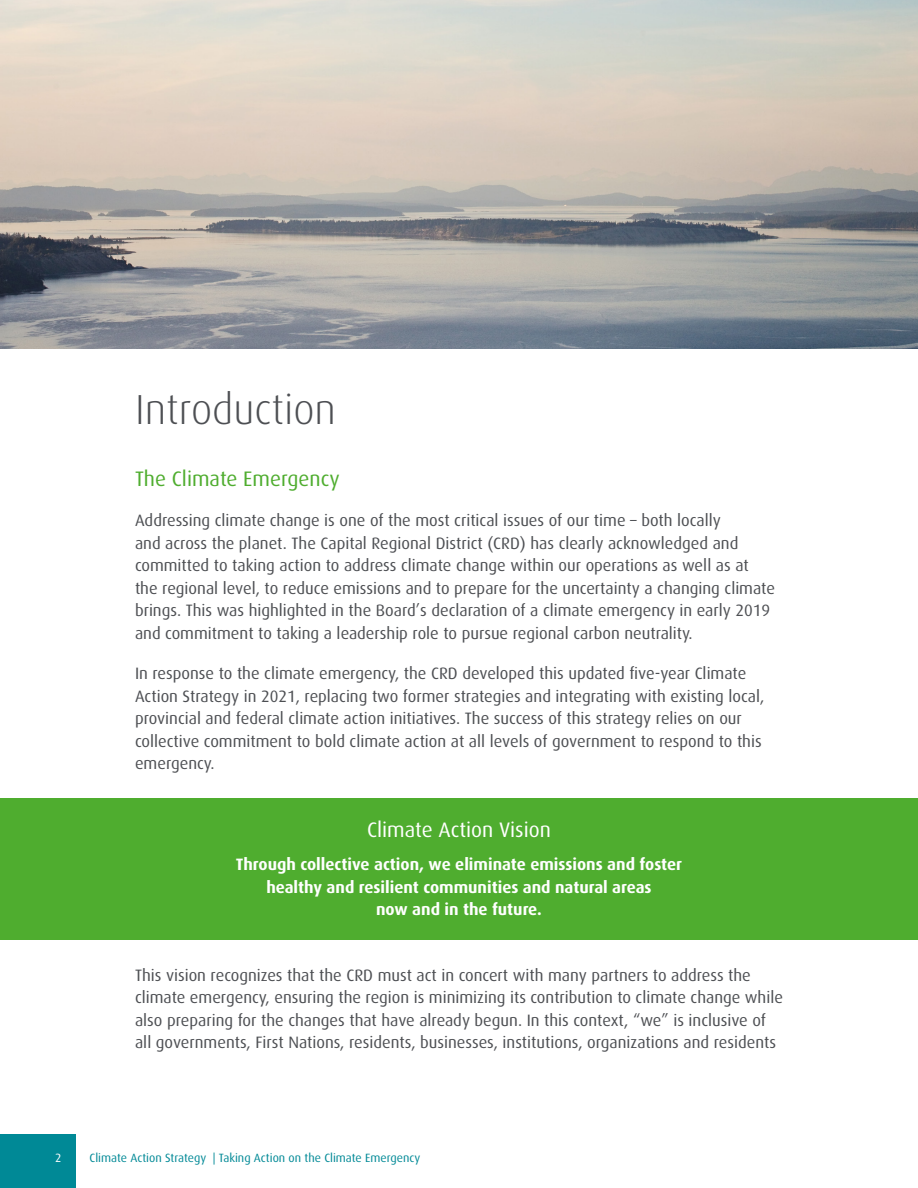
<style>
.page{position:relative;width:918px;height:1188px;background:#fff}
.page>*{position:absolute;margin:0;border:0;box-sizing:border-box;transform-origin:0 0}
.Head_Level_1{font:300 42px "Dax OT";color:#4d4f53}
.Subhead_Level_1{font:21px "Dax OT";color:#4fad2f}
.Subhead_Level_1-2{font:21px "Dax OT";color:#fff}
.Body{font:16.5px/22.5px "Dax OT";color:#4d4f53}
.Body-2{font:700 16.5px/22.5px "Dax OT";color:#fff;text-align:center}
.t1{font:12px "Dax OT";color:#008996}
.t2{font:12px "Dax OT";color:#fff}
</style>
<div class="page">
<div style="left:0;top:1134px;width:76px;height:54px;background:#008996"></div>
<div style="left:0;top:798px;width:918px;height:142px;background:#4fad2f"></div>
<img style="left:0;top:0;width:918px;height:349px">
<p class="Head_Level_1" style="left:135px;top:369px;width:203px">Introduction</p>
<p class="Subhead_Level_1" style="left:135px;top:459px;width:206px">The Climate Emergency</p>
<p class="Body" style="left:135px;top:506px;width:641px">Addressing climate change is one of the most critical issues of our time – both locally<br>and across the planet. The Capital Regional District (CRD) has clearly acknowledged and committed to taking action to address climate change within our operations as well as at the regional level, to reduce emissions and to prepare for the uncertainty a changing climate brings. This was highlighted in the Board’s declaration of a climate emergency in early 2019 and commitment to taking a leadership role to pursue regional carbon neutrality.</p>
<p class="Body" style="left:135px;top:659px;width:631px">In response to the climate emergency, the CRD developed this updated five-year Climate Action Strategy in 2021, replacing two former strategies and integrating with existing local, provincial and federal climate action initiatives. The success of this strategy relies on our collective commitment to bold climate action at all levels of government to respond to this emergency.</p>
<p class="Subhead_Level_1-2" style="left:367px;top:810px;width:185px">Climate Action Vision</p>
<p class="Body-2" style="left:236px;top:850px;width:448px">Through collective action, we eliminate emissions and foster healthy and resilient communities and natural areas<br>now and in the future.</p>
<p class="Body" style="left:135px;top:961px;width:650px">This vision recognizes that the CRD must act in concert with many partners to address the climate emergency, ensuring the region is minimizing its contribution to climate change while also preparing for the changes that have already begun. In this context, “we” is inclusive of all governments, First Nations, residents, businesses, institutions, organizations and residents</p>
<p class="t2" style="left:55px;top:1147px;width:8px">2</p>
<p class="t1" style="left:90px;top:1147px;width:332px">Climate Action Strategy | Taking Action on the Climate Emergency</p>
</div>
